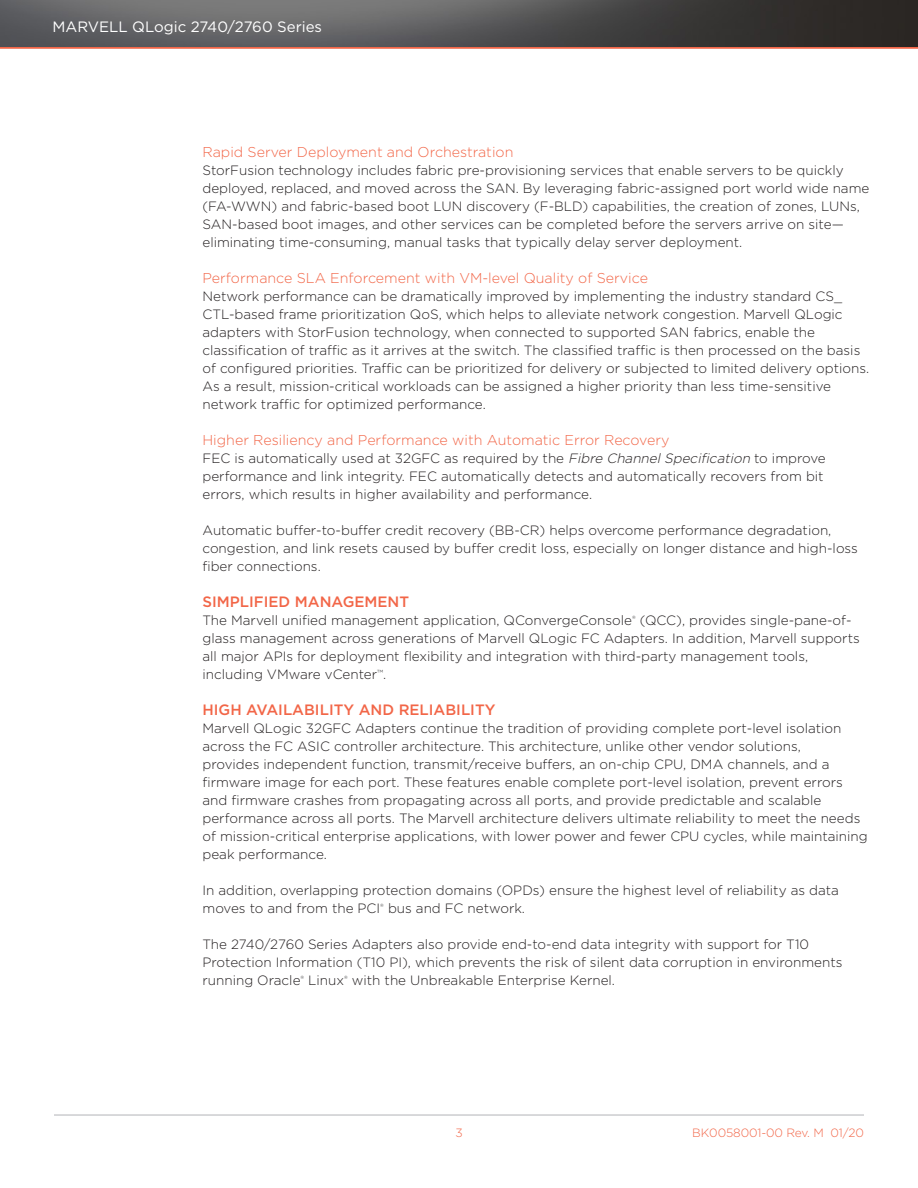
<style>
.page{position:relative;width:918px;height:1188px;background:#fff}
.page>*{position:absolute;margin:0;border:0;box-sizing:border-box;transform-origin:0 0}
.B1H_Body1Header{font:500 15px "Gotham";color:#f26648}
.t1{font:15px "Gotham";color:#fff}
.B1SH_Body1SubHeader{font:300 14.25px "Gotham";color:#f26648}
.B1_Body1{font:300 13.5px/18px "Gotham";color:#231f20}
.t2{font:300 12px "Gotham";letter-spacing:-.01em;color:#f26648}
.s1{font-style:italic}
</style>
<div class="page">
<hr style="left:0;top:46px;width:918px;height:3px;background:#f26648">
<img style="left:0;top:0;width:918px;height:46px">
<hr style="left:54px;top:1115px;width:810px;height:1px;background:#b2b3b7">
<p class="t1" style="left:52px;top:17px;width:271px">MARVELL QLogic 2740/2760 Series</p>
<p class="B1SH_Body1SubHeader" style="left:202px;top:143px;width:312px">Rapid Server Deployment and Orchestration</p>
<p class="B1_Body1" style="left:202px;top:161px;width:668px">StorFusion technology includes fabric pre-provisioning services that enable servers to be quickly deployed, replaced, and moved across the SAN. By leveraging fabric-assigned port world wide name (FA-WWN) and fabric-based boot LUN discovery (F-BLD) capabilities, the creation of zones, LUNs, SAN-based boot images, and other services can be completed before the servers arrive on site— eliminating time-consuming, manual tasks that typically delay server deployment.</p>
<p class="B1SH_Body1SubHeader" style="left:202px;top:269px;width:447px">Performance SLA Enforcement with VM-level Quality of Service</p>
<p class="B1_Body1" style="left:202px;top:287px;width:668px">Network performance can be dramatically improved by implementing the industry standard CS_ CTL-based frame prioritization QoS, which helps to alleviate network congestion. Marvell QLogic adapters with StorFusion technology, when connected to supported SAN fabrics, enable the classification of traffic as it arrives at the switch. The classified traffic is then processed on the basis of configured priorities. Traffic can be prioritized for delivery or subjected to limited delivery options.<br>As a result, mission-critical workloads can be assigned a higher priority than less time-sensitive network traffic for optimized performance.</p>
<p class="B1SH_Body1SubHeader" style="left:202px;top:431px;width:469px">Higher Resiliency and Performance with Automatic Error Recovery</p>
<p class="B1_Body1" style="left:202px;top:449px;width:625px">FEC is automatically used at 32GFC as required by the <span class="s1">Fibre ChannelSpecification</span> to improve performance and link integrity. FEC automatically detects and automatically recovers from bit errors, which results in higher availability and performance.</p>
<p class="B1_Body1" style="left:202px;top:521px;width:657px">Automatic buffer-to-buffer credit recovery (BB-CR) helps overcome performance degradation, congestion, and link resets caused by buffer credit loss, especially on longer distance and high-loss fiber connections.</p>
<p class="B1H_Body1Header" style="left:202px;top:592px;width:208px">SIMPLIFIED MANAGEMENT</p>
<p class="B1_Body1" style="left:202px;top:611px;width:659px">The Marvell unified management application, QConvergeConsole<sup>®</sup> (QCC), provides single-pane-of&shy;glass management across generations of Marvell QLogic FC Adapters. In addition, Marvell supports all major APIs for deployment flexibility and integration with third-party management tools, including VMware vCenter<sup>™</sup>.</p>
<p class="B1H_Body1Header" style="left:202px;top:700px;width:295px">HIGH AVAILABILITY AND RELIABILITY</p>
<p class="B1_Body1" style="left:202px;top:719px;width:667px">Marvell QLogic 32GFC Adapters continue the tradition of providing complete port-level isolation across the FC ASIC controller architecture. This architecture, unlike other vendor solutions,<br>provides independent function, transmit/receive buffers, an on-chip CPU, DMA channels, and a firmware image for each port. These features enable complete port-level isolation, prevent errors and firmware crashes from propagating across all ports, and provide predictable and scalable performance across all ports. The Marvell architecture delivers ultimate reliability to meet the needs of mission-critical enterprise applications, with lower power and fewer CPU cycles, while maintaining peak performance.</p>
<p class="B1_Body1" style="left:202px;top:881px;width:638px">In addition, overlapping protection domains (OPDs) ensure the highest level of reliability as data moves to and from the PCI<sup>®</sup> bus and FC network.</p>
<p class="B1_Body1" style="left:202px;top:935px;width:642px">The 2740/2760 Series Adapters also provide end-to-end data integrity with support for T10<br>Protection Information (T10 PI), which prevents the risk of silent data corruption in environments running Oracle<sup>®</sup> Linux<sup>®</sup> with the Unbreakable Enterprise Kernel.</p>
<p class="t2" style="left:455px;top:1125px;width:9px">3</p>
<p class="t2" style="left:692px;top:1125px;width:173px">BK0058001-00 Rev. M 01/20</p>
</div>
